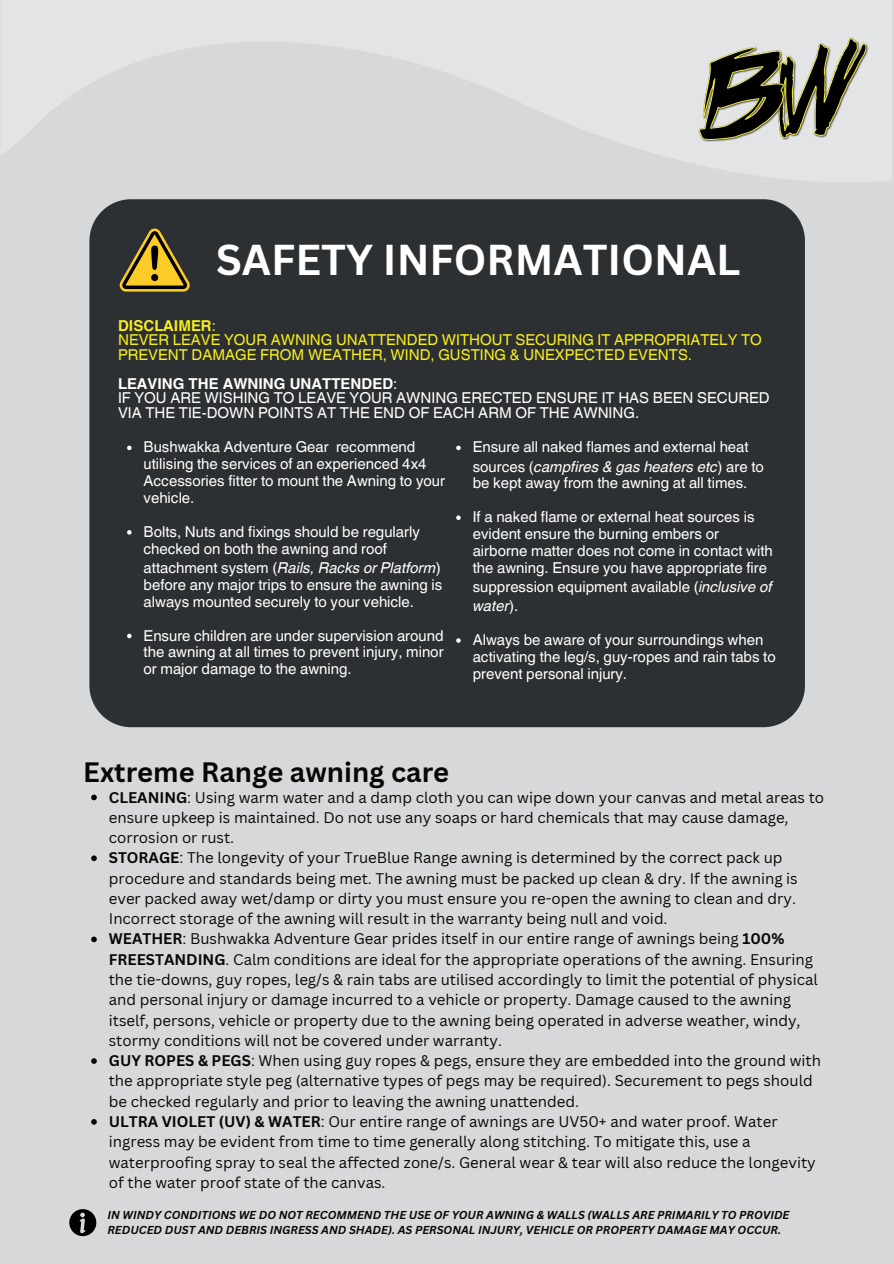
<style>
.page{position:relative;width:894px;height:1264px;background:#fff}
.page>*{position:absolute;margin:0;border:0;box-sizing:border-box;transform-origin:0 0}
.t1{font:700 42px "Canva Sans";color:#fff}
.t2{font:700 27.3px "Canva Sans";color:#080704}
.t3{font:15px/20.2px "Canva Sans";color:#080704}
.t4{font:15px/17px "Helvetica World";color:#fff}
.t5{font:15px/14.7px "Helvetica World";color:#f7ee20}
.t6{font:italic 700 11.25px/15px "Canva Sans";color:#080704}
.s1{font-weight:700}
.s2{font-style:italic}
</style>
<div class="page">
<div style="left:0;top:0;width:893px;height:1263px;background:#d7d8d9"></div>
<svg style="left:1px;top:0;width:890px;height:182px;fill:#e2e4e6"></svg>
<img style="left:697px;top:37px;width:171px;height:105px">
<div style="left:89px;top:199px;width:715px;height:528px;background:#2d3032"></div>
<svg style="left:118px;top:227px;width:73px;height:64px"></svg>
<svg style="left:127px;top:445px;width:4px;height:5px"></svg>
<svg style="left:127px;top:530px;width:4px;height:4px"></svg>
<svg style="left:127px;top:633px;width:4px;height:5px"></svg>
<svg style="left:456px;top:445px;width:4px;height:5px"></svg>
<svg style="left:456px;top:515px;width:4px;height:5px"></svg>
<svg style="left:456px;top:638px;width:4px;height:4px"></svg>
<svg style="left:91px;top:794px;width:6px;height:6px"></svg>
<svg style="left:91px;top:855px;width:6px;height:6px"></svg>
<svg style="left:91px;top:936px;width:6px;height:6px"></svg>
<svg style="left:91px;top:1058px;width:6px;height:5px"></svg>
<svg style="left:91px;top:1119px;width:6px;height:5px"></svg>
<svg style="left:69px;top:1209px;width:27px;height:27px"></svg>
<h1 class="t1" style="left:216px;top:235px;width:526px">SAFETY INFORMATIONAL</h1>
<p class="t5" style="left:118px;top:318px;width:645px"><span class="s1">DISCLAIMER</span>:<br>NEVER LEAVE YOUR AWNING UNATTENDED WITHOUT SECURING IT APPROPRIATELY TO<br>PREVENT DAMAGE FROM WEATHER, WIND, GUSTING &amp; UNEXPECTED EVENTS.</p>
<p class="t4" style="left:118px;top:376px;width:653px;line-height:14.7px"><span class="s1">LEAVING THE AWNING UNATTENDED</span>:<br>IF YOU ARE WISHING TO LEAVE YOUR AWNING ERECTED ENSURE IT HAS BEEN SECURED<br>VIA THE TIE-DOWN POINTS AT THE END OF EACH ARM OF THE AWNING.</p>
<p class="t4" style="left:143px;top:439px;width:303px">Bushwakka Adventure Gear recommend utilising the services of an experienced 4x4<br>Accessories fitter to mount the Awning to your vehicle.</p>
<p class="t4" style="left:143px;top:523px;width:277px">Bolts, Nuts and fixings should be regularly checked on both the awning and roof</p>
<p class="t4" style="left:143px;top:559px;width:300px;text-align:justify">attachment system (<span class="s2">Rails, Racks or Platform</span>) before any major trips to ensure the awning is always mounted securely to your vehicle.</p>
<p class="t4" style="left:143px;top:627px;width:301px;text-align:justify">Ensure children are under supervision around the awning at all times to prevent injury, minor or major damage to the awning.</p>
<p class="t4" style="left:472px;top:437px;width:292px;line-height:19.2px">Ensure all naked flames and external heat sources (<span class="s2">campfires &amp; gas heaters etc</span>) are to</p>
<p class="t4" style="left:472px;top:475px;width:276px">be kept away from the awning at all times.</p>
<p class="t4" style="left:472px;top:508px;width:301px">If a naked flame or external heat sources is evident ensure the burning embers or airborne matter does not come in contact with the awning. Ensure you have appropriate fire</p>
<p class="t4" style="left:472px;top:577px;width:301px;line-height:19.2px">suppression equipment available (<span class="s2">inclusive of water</span>).</p>
<p class="t4" style="left:472px;top:631px;width:304px">Always be aware of your surroundings when activating the leg/s, guy-ropes and rain tabs to prevent personal injury.</p>
<h2 class="t2" style="left:83px;top:755px;width:367px">Extreme Range awning care</h2>
<p class="t3" style="left:109px;top:787px;width:716px"><span class="s1">CLEANING</span>: Using warm water and a damp cloth you can wipe down your canvas and metal areas to ensure upkeep is maintained. Do not use any soaps or hard chemicals that may cause damage, corrosion or rust.<br><span class="s1">STORAGE</span>: The longevity of your TrueBlue Range awning is determined by the correct pack up procedure and standards being met. The awning must be packed up clean &amp; dry. If the awning is ever packed away wet/damp or dirty you must ensure you re-open the awning to clean and dry.<br>Incorrect storage of the awning will result in the warranty being null and void.<br><span class="s1">WEATHER</span>: Bushwakka Adventure Gear prides itself in our entire range of awnings being <span class="s1">100% FREESTANDING</span>. Calm conditions are ideal for the appropriate operations of the awning. Ensuring the tie-downs, guy ropes, leg/s &amp; rain tabs are utilised accordingly to limit the potential of physical and personal injury or damage incurred to a vehicle or property. Damage caused to the awning itself, persons, vehicle or property due to the awning being operated in adverse weather, windy, stormy conditions will not be covered under warranty.<br><span class="s1">GUY ROPES &amp; PEGS</span>: When using guy ropes &amp; pegs, ensure they are embedded into the ground with the appropriate style peg (alternative types of pegs may be required). Securement to pegs should be checked regularly and prior to leaving the awning unattended.<br><span class="s1">ULTRA VIOLET (UV) &amp; WATER</span>: Our entire range of awnings are UV50+ and water proof. Water ingress may be evident from time to time generally along stitching. To mitigate this, use a waterproofing spray to seal the affected zone/s. General wear &amp; tear will also reduce the longevity of the water proof state of the canvas.</p>
<p class="t6" style="left:107px;top:1207px;width:683px">IN WINDY CONDITIONS WE DO NOT RECOMMEND THE USE OF YOUR AWNING &amp; WALLS (WALLS ARE PRIMARILY TO PROVIDE<br>REDUCED DUST AND DEBRIS INGRESS AND SHADE). AS PERSONAL INJURY, VEHICLE OR PROPERTY DAMAGE MAY OCCUR.</p>
</div>
